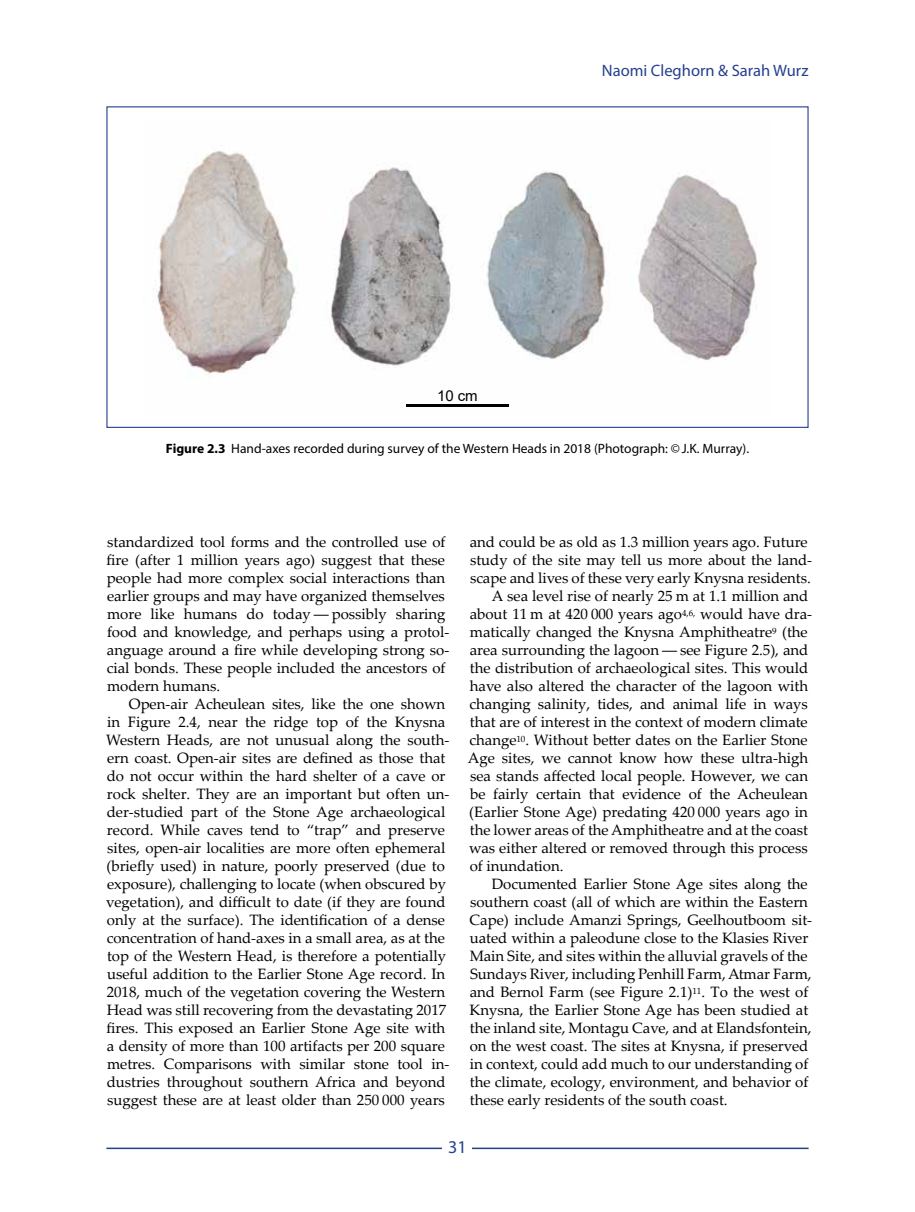
<style>
.page{position:relative;width:915px;height:1212px;background:#fff}
.page>*{position:absolute;margin:0;border:0;box-sizing:border-box;transform-origin:0 0}
.t1{font:18px "Myriad Pro";color:#25408f}
.t2{font:16.5px "Myriad Pro";color:#25408f}
.t3{font:15px/18px "Palatino Linotype";letter-spacing:-.005em;color:#000}
.t4{font:15px "Arial";color:#000}
.t5{font:13.5px "Myriad Pro";color:#000}
.s1{font-weight:700}
</style>
<div class="page">
<hr style="left:106px;top:1147px;width:702px;height:2px;background:#25408f">
<div style="left:442px;top:1140px;width:30px;height:14px;background:#fff"></div>
<img style="left:156px;top:151px;width:601px;height:256px">
<hr style="left:406px;top:405px;width:102px;height:2px;background:#000">
<p class="t4" style="left:437px;top:386px;width:42px">10 cm</p>
<p class="t2" style="left:601px;top:60px;width:208px">Naomi Cleghorn &amp; Sarah Wurz</p>
<p class="t5" style="left:166px;top:440px;width:584px"><span class="s1">Figure 2.3</span> Hand-axes recorded during survey of the Western Heads in 2018 (Photograph: ©J.K. Murray).</p>
<p class="t3" style="left:106px;top:532px;width:344px">standardized tool forms and the controlled use of fire (after 1 million years ago) suggest that these people had more complex social interactions than earlier groups and may have organized themselves more like humans do today ― possibly sharing food and knowledge, and perhaps using a protol&shy;anguage around a fire while developing strong so&shy;cial bonds. These people included the ancestors of modern humans.</p>
<p class="t3" style="left:106px;top:694px;width:344px;text-indent:23px">Open-air Acheulean sites, like the one shown in Figure 2.4, near the ridge top of the Knysna Western Heads, are not unusual along the south&shy;ern coast. Open-air sites are defined as those that do not occur within the hard shelter of a cave or rock shelter. They are an important but often un&shy;der-studied part of the Stone Age archaeological record. While caves tend to “trap” and preserve sites, open-air localities are more often ephemeral (briefly used) in nature, poorly preserved (due to exposure), challenging to locate (when obscured by vegetation), and difficult to date (if they are found only at the surface). The identification of a dense concentration of hand-axes in a small area, as at the top of the Western Head, is therefore a potentially useful addition to the Earlier Stone Age record. In 2018, much of the vegetation covering the Western Head was still recovering from the devastating 2017 fires. This exposed an Earlier Stone Age site with a density of more than 100 artifacts per 200 square metres. Comparisons with similar stone tool in&shy;dustries throughout southern Africa and beyond suggest these are at least older than 250 000 years</p>
<p class="t3" style="left:469px;top:532px;width:339px">and could be as old as 1.3 million years ago. Future</p>
<p class="t3" style="left:470px;top:550px;width:343px">study of the site may tell us more about the land-</p>
<p class="t3" style="left:470px;top:568px;width:342px">scape and lives of these very early Knysna residents.</p>
<p class="t3" style="left:491px;top:586px;width:318px">A sea level rise of nearly 25 m at 1.1 million and</p>
<p class="t3" style="left:469px;top:604px;width:344px">about 11 m at 420 000 years ago<sup>4,6,</sup> would have dra-</p>
<p class="t3" style="left:469px;top:622px;width:339px">matically changed the Knysna Amphitheatre<sup>9</sup> (the</p>
<p class="t3" style="left:469px;top:640px;width:340px">area surrounding the lagoon ― see Figure 2.5), and</p>
<p class="t3" style="left:469px;top:658px;width:340px">the distribution of archaeological sites. This would</p>
<p class="t3" style="left:469px;top:676px;width:339px">have also altered the character of the lagoon with</p>
<p class="t3" style="left:469px;top:694px;width:339px">changing salinity, tides, and animal life in ways</p>
<p class="t3" style="left:469px;top:712px;width:339px">that are of interest in the context of modern climate</p>
<p class="t3" style="left:469px;top:730px;width:339px">change<sup>10</sup>. Without better dates on the Earlier Stone</p>
<p class="t3" style="left:467px;top:748px;width:341px">Age sites, we cannot know how these ultra-high</p>
<p class="t3" style="left:470px;top:766px;width:339px">sea stands affected local people. However, we can</p>
<p class="t3" style="left:470px;top:784px;width:339px">be fairly certain that evidence of the Acheulean</p>
<p class="t3" style="left:469px;top:802px;width:340px">(Earlier Stone Age) predating 420 000 years ago in</p>
<p class="t3" style="left:469px;top:820px;width:340px">the lower areas of the Amphitheatre and at the coast</p>
<p class="t3" style="left:469px;top:838px;width:340px">was either altered or removed through this process</p>
<p class="t3" style="left:469px;top:856px;width:95px">of inundation.</p>
<p class="t3" style="left:491px;top:874px;width:317px">Documented Earlier Stone Age sites along the</p>
<p class="t3" style="left:470px;top:892px;width:339px">southern coast (all of which are within the Eastern</p>
<p class="t3" style="left:469px;top:910px;width:344px">Cape) include Amanzi Springs, Geelhoutboom sit-</p>
<p class="t3" style="left:469px;top:928px;width:340px">uated within a paleodune close to the Klasies River</p>
<p class="t3" style="left:469px;top:946px;width:339px">Main Site, and sites within the alluvial gravels of the</p>
<p class="t3" style="left:470px;top:964px;width:343px">Sundays River, including Penhill Farm, Atmar Farm,</p>
<p class="t3" style="left:469px;top:982px;width:340px">and Bernol Farm (see Figure 2.1)<sup>11</sup>. To the west of</p>
<p class="t3" style="left:469px;top:1000px;width:340px">Knysna, the Earlier Stone Age has been studied at</p>
<p class="t3" style="left:469px;top:1018px;width:343px">the inland site, Montagu Cave, and at Elandsfontein,</p>
<p class="t3" style="left:469px;top:1036px;width:340px">on the west coast. The sites at Knysna, if preserved</p>
<p class="t3" style="left:469px;top:1054px;width:340px">in context, could add much to our understanding of</p>
<p class="t3" style="left:469px;top:1072px;width:340px">the climate, ecology, environment, and behavior of</p>
<p class="t3" style="left:469px;top:1090px;width:259px">these early residents of the south coast.</p>
<p class="t1" style="left:448px;top:1136px;width:20px">31</p>
</div>
